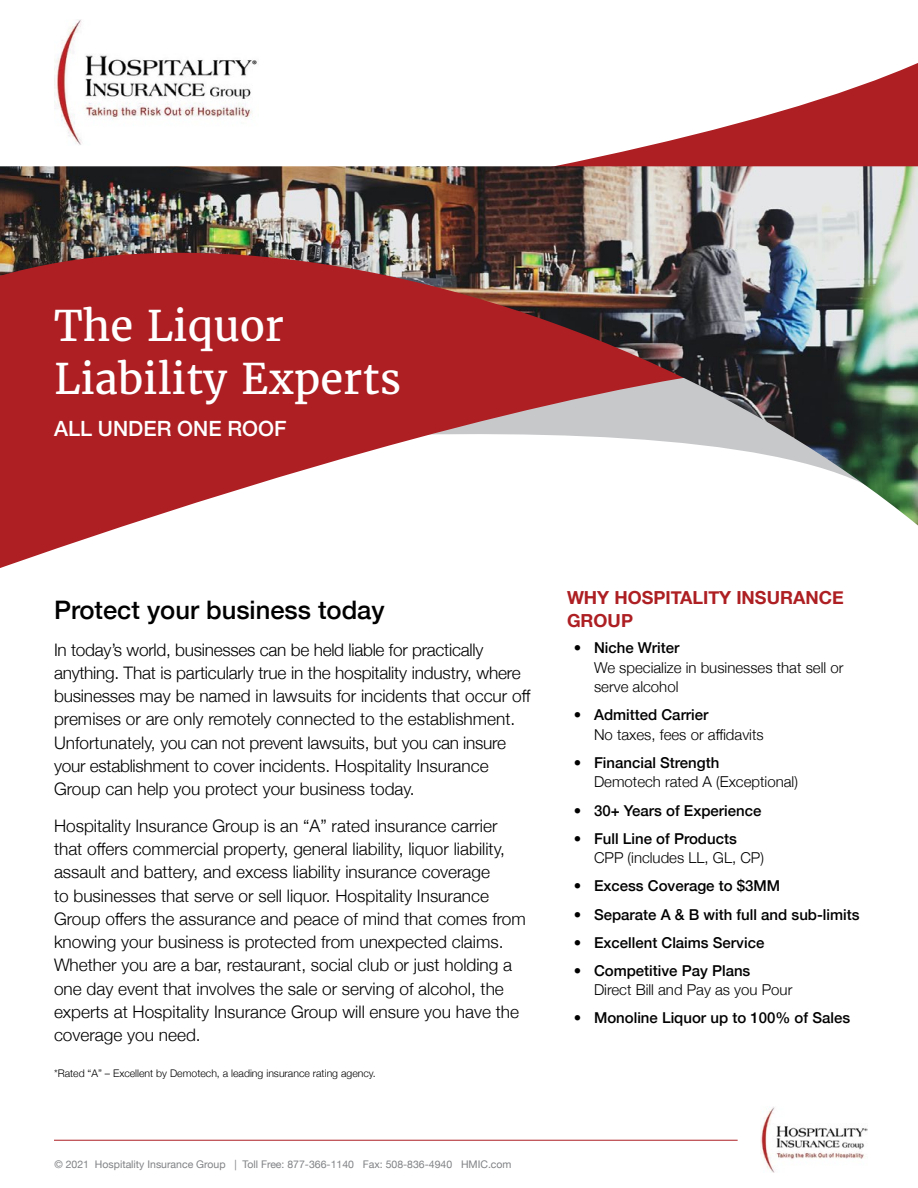
<style>
.page{position:relative;width:918px;height:1188px;background:#fff}
.page>*{position:absolute;margin:0;border:0;box-sizing:border-box;transform-origin:0 0}
.t1{font:42px/52.7px "Merriweather";color:#fff}
.t2{font:500 25.5px "Helvetica Neue";color:#000}
.t3{font:500 21px "Helvetica Neue";color:#fff}
.t4{font:700 18px/22.5px "Helvetica Neue";color:#ad1f23}
.t5{font:300 17.25px/23.2px "Helvetica Neue";color:#000}
.t6{font:500 15px "Helvetica Neue";color:#000}
.t7{font:300 15px/19.5px "Helvetica Neue";color:#000}
.t8{font:10.5px "Helvetica Neue";color:#808285}
.t9{font:300 10.5px "Helvetica Neue";color:#000}
</style>
<div class="page">
<svg style="left:0;top:63px;width:918px;height:505px"></svg>
<img style="left:54px;top:19px;width:204px;height:127px">
<img style="left:0;top:166px;width:918px;height:360px">
<img style="left:761px;top:1107px;width:106px;height:66px">
<hr style="left:54px;top:1140px;width:684px;height:1px;background:#ad1f23">
<h1 class="t1" style="left:54px;top:300px;width:349px">The Liquor<br>Liability Experts</h1>
<p class="t3" style="left:54px;top:412px;width:234px">ALL UNDER ONE ROOF</p>
<h2 class="t2" style="left:54px;top:589px;width:332px">Protect your business today</h2>
<p class="t5" style="left:54px;top:637px;width:478px">In today’s world, businesses can be held liable for practically anything. That is particularly true in the hospitality industry, where businesses may be named in lawsuits for incidents that occur off premises or are only remotely connected to the establishment.<br>Unfortunately, you can not prevent lawsuits, but you can insure your establishment to cover incidents. Hospitality Insurance Group can help you protect your business today.</p>
<p class="t5" style="left:54px;top:813px;width:473px">Hospitality Insurance Group is an “A” rated insurance carrier that offers commercial property, general liability, liquor liability, assault and battery, and excess liability insurance coverage<br>to businesses that serve or sell liquor. Hospitality Insurance Group offers the assurance and peace of mind that comes from knowing your business is protected from unexpected claims.<br>Whether you are a bar, restaurant, social club or just holding a one day event that involves the sale or serving of alcohol, the experts at Hospitality Insurance Group will ensure you have the coverage you need.</p>
<p class="t9" style="left:54px;top:1065px;width:323px">*Rated “A” – Excellent by Demotech, a leading insurance rating agency.</p>
<p class="t8" style="left:54px;top:1157px;width:459px">© 2021 Hospitality Insurance Group | Toll Free: 877-366-1140 Fax: 508-836-4940 HMIC.com</p>
<p class="t4" style="left:567px;top:587px;width:278px">WHY HOSPITALITY INSURANCE<br>GROUP</p>
<p class="t6" style="left:574px;top:636px;width:107px">• Niche Writer</p>
<p class="t7" style="left:594px;top:657px;width:251px">We specialize in businesses that sell or serve alcohol</p>
<p class="t6" style="left:574px;top:703px;width:136px">• Admitted Carrier</p>
<p class="t7" style="left:594px;top:724px;width:171px">No taxes, fees or affidavits</p>
<p class="t6" style="left:574px;top:751px;width:147px">• Financial Strength</p>
<p class="t7" style="left:594px;top:771px;width:205px">Demotech rated A (Exceptional)</p>
<p class="t6" style="left:574px;top:798px;width:189px">• 30+ Years of Experience</p>
<p class="t6" style="left:574px;top:826px;width:165px">• Full Line of Products</p>
<p class="t7" style="left:594px;top:847px;width:172px">CPP (includes LL, GL, CP)</p>
<p class="t6" style="left:574px;top:874px;width:208px">• Excess Coverage to $3MM</p>
<p class="t6" style="left:574px;top:902px;width:287px">• Separate A &amp; B with full and sub-limits</p>
<p class="t6" style="left:574px;top:930px;width:192px">• Excellent Claims Service</p>
<p class="t6" style="left:574px;top:958px;width:178px">• Competitive Pay Plans</p>
<p class="t7" style="left:594px;top:979px;width:200px">Direct Bill and Pay as you Pour</p>
<p class="t6" style="left:574px;top:1006px;width:278px">• Monoline Liquor up to 100% of Sales</p>
</div>
